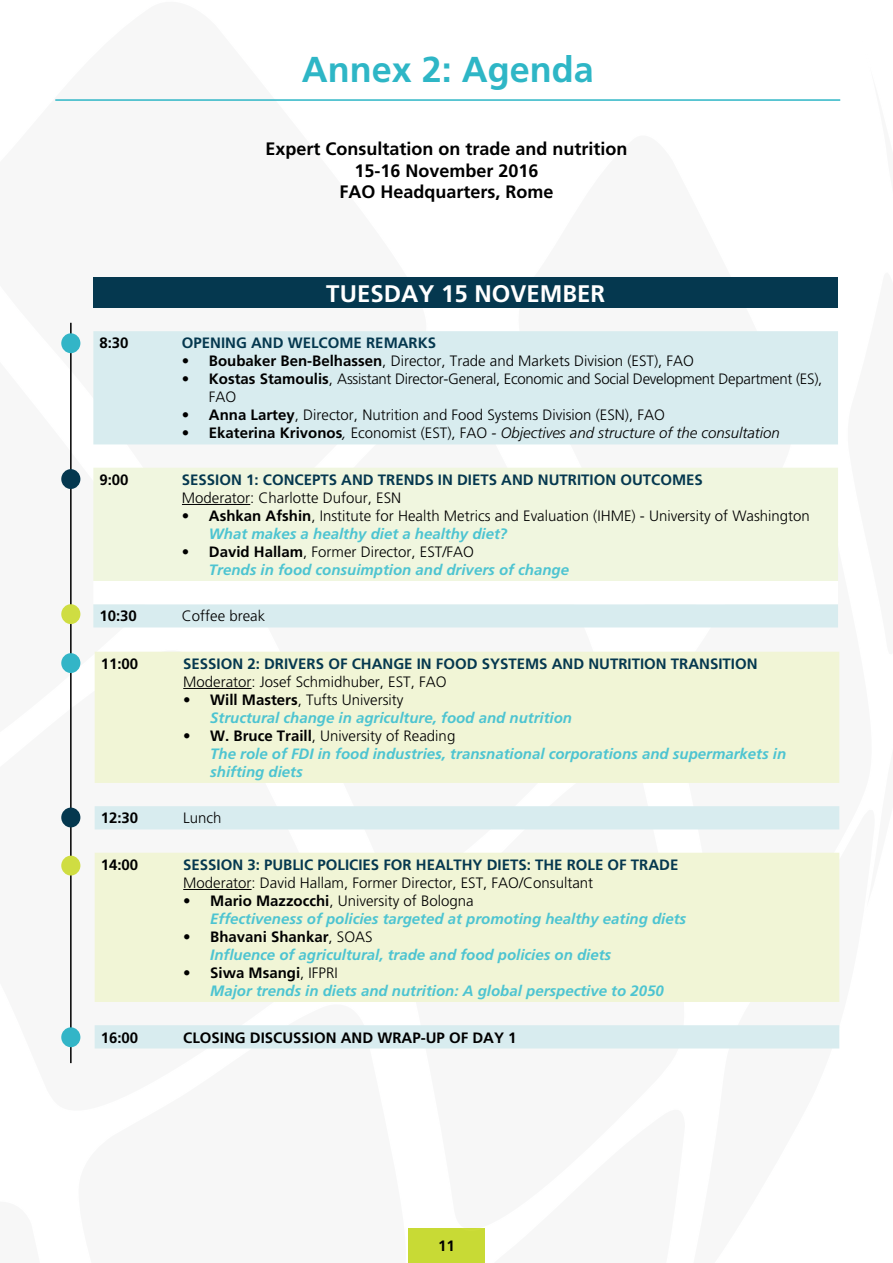
<style>
.page{position:relative;width:893px;height:1263px;background:#fff}
.page>*{position:absolute;margin:0;border:0;box-sizing:border-box;transform-origin:0 0}
.t1{font:700 36px "Frutiger LT Std";color:#2eb6c6}
.t2{font:700 24px "Frutiger LT Std";color:#fff}
.t3{font:700 18px/21.6px "Frutiger LT Std";color:#000;text-align:center}
.t4{font:italic 700 15px/18px "Frutiger LT Std";color:#4dc4d1}
.t5{font:300 15px/18px "Frutiger LT Std";color:#000}
.t6{font:700 15px "Frutiger LT Std";color:#05384f}
.t7{font:300 15px/18px "Frutiger LT Std";letter-spacing:-.02em;color:#000}
.t8{font:italic 300 15px "Frutiger LT Std";color:#000}
.t9{font:700 15px "Frutiger LT Std";color:#000}
.s1{font-weight:700}
.s2{font-weight:700;font-style:normal}
.s3{font-style:normal}
.s4{font-weight:700;font-style:italic;color:#4dc4d1}
.s5{font-style:normal;color:#000}
.s6{font-weight:300;font-style:normal;color:#000}
</style>
<div class="page">
<div style="left:408px;top:1229px;width:77px;height:34px;background:#c8da35"></div>
<svg style="left:672px;top:627px;width:168px;height:375px"></svg>
<svg style="left:61px;top:322px;width:109px;height:461px"></svg>
<hr style="left:55px;top:99px;width:785px;height:2px;background:#2eb6c6">
<div style="left:93px;top:278px;width:745px;height:30px;background:#05384f"></div>
<svg style="left:93px;top:331px;width:745px;height:296px;background:#ddedf0"></svg>
<div style="left:93px;top:468px;width:745px;height:113px;background:#f0f6df"></div>
<svg style="left:93px;top:581px;width:745px;height:23px"></svg>
<hr style="left:182px;top:504px;width:68px;height:1px;background:#000">
<hr style="left:70px;top:323px;width:2px;height:740px;background:#000">
<div style="left:61px;top:333px;width:19px;height:20px;background:#33b5c7;border-radius:50%"></div>
<div style="left:61px;top:469px;width:19px;height:20px;background:#05384f;border-radius:50%"></div>
<div style="left:61px;top:604px;width:19px;height:20px;background:#cfdd42;border-radius:50%"></div>
<svg style="left:95px;top:652px;width:744px;height:154px;background:#f2f5db"></svg>
<svg style="left:95px;top:806px;width:744px;height:242px;fill:#f1f5d6"></svg>
<hr style="left:183px;top:688px;width:69px;height:1px;background:#000">
<hr style="left:183px;top:889px;width:69px;height:1px;background:#000">
<div style="left:61px;top:653px;width:19px;height:20px;background:#33b5c7;border-radius:50%"></div>
<div style="left:61px;top:1027px;width:19px;height:20px;background:#33b5c7;border-radius:50%"></div>
<div style="left:61px;top:807px;width:19px;height:20px;background:#05384f;border-radius:50%"></div>
<div style="left:61px;top:856px;width:19px;height:19px;background:#cfdd42;border-radius:50%"></div>
<h1 class="t1" style="left:302px;top:49px;width:294px">Annex 2: Agenda</h1>
<p class="t3" style="left:265px;top:138px;width:364px">Expert Consultation on trade and nutrition<br>15-16 November 2016<br>FAO Headquarters, Rome</p>
<h2 class="t2" style="left:326px;top:279px;width:280px">TUESDAY 15 NOVEMBER</h2>
<p class="t9" style="left:99px;top:334px;width:31px">8:30</p>
<p class="t6" style="left:182px;top:334px;width:256px">OPENING AND WELCOME REMARKS</p>
<p class="t5" style="left:182px;top:352px;width:514px"><span class="s1">• Boubaker Ben-Belhassen</span>, Director, Trade and Markets Division (EST), FAO</p>
<p class="t7" style="left:209px;top:370px;width:615px;text-indent:-27px"><span class="s1">• Kostas Stamoulis</span>, Assistant Director-General, Economic and Social Development Department (ES),<br>FAO</p>
<p class="t5" style="left:182px;top:406px;width:484px"><span class="s1">• Anna Lartey</span>, Director, Nutrition and Food Systems Division (ESN), FAO</p>
<p class="t8" style="left:182px;top:425px;width:599px"><span class="s2">• Ekaterina Krivonos</span>, <span class="s3">Economist (EST), FAO</span> - Objectives and structure of the consultation</p>
<p class="t9" style="left:99px;top:471px;width:31px">9:00</p>
<p class="t6" style="left:182px;top:471px;width:522px">SESSION 1: CONCEPTS AND TRENDS IN DIETS AND NUTRITION OUTCOMES</p>
<p class="t5" style="left:182px;top:489px;width:221px">Moderator: Charlotte Dufour, ESN</p>
<p class="t5" style="left:209px;top:507px;width:602px;text-indent:-27px"><span class="s1">• Ashkan Afshin</span>, Institute for Health Metrics and Evaluation (IHME) - University of Washington<br><span class="s4">What makes a healthy diet a healthy diet?</span></p>
<p class="t4" style="left:209px;top:543px;width:362px;text-indent:-27px"><span class="s5">• David Hallam</span><span class="s6">, Former Director, EST/FAO<br></span>Trends in food consuimption and drivers of change</p>
<p class="t9" style="left:99px;top:607px;width:39px">10:30</p>
<p class="t5" style="left:182px;top:607px;width:85px">Coffee break</p>
<p class="t9" style="left:101px;top:655px;width:39px">11:00</p>
<p class="t6" style="left:183px;top:655px;width:576px">SESSION 2: DRIVERS OF CHANGE IN FOOD SYSTEMS AND NUTRITION TRANSITION</p>
<p class="t5" style="left:183px;top:673px;width:265px">Moderator: Josef Schmidhuber, EST, FAO</p>
<p class="t4" style="left:210px;top:691px;width:363px;text-indent:-27px"><span class="s5">• Will Masters</span><span class="s6">, Tufts University<br></span>Structural change in agriculture, food and nutrition</p>
<p class="t4" style="left:210px;top:727px;width:577px;text-indent:-27px"><span class="s5">• W. Bruce Traill</span><span class="s6">, University of Reading<br></span>The role of FDI in food industries, transnational corporations and supermarkets in shifting diets</p>
<p class="t9" style="left:101px;top:809px;width:39px">12:30</p>
<p class="t5" style="left:183px;top:809px;width:40px">Lunch</p>
<p class="t9" style="left:101px;top:856px;width:39px">14:00</p>
<p class="t6" style="left:183px;top:856px;width:497px">SESSION 3: PUBLIC POLICIES FOR HEALTHY DIETS: THE ROLE OF TRADE</p>
<p class="t5" style="left:183px;top:874px;width:412px">Moderator: David Hallam, Former Director, EST, FAO/Consultant</p>
<p class="t4" style="left:210px;top:892px;width:477px;text-indent:-27px"><span class="s5">• Mario Mazzocchi</span><span class="s6">, University of Bologna<br></span>Effectiveness of policies targeted at promoting healthy eating diets</p>
<p class="t4" style="left:210px;top:928px;width:402px;text-indent:-27px"><span class="s5">• Bhavani Shankar</span><span class="s6">, SOAS<br></span>Influence of agricultural, trade and food policies on diets</p>
<p class="t4" style="left:210px;top:964px;width:455px;text-indent:-27px"><span class="s5">• Siwa Msangi</span><span class="s6">, IFPRI<br></span>Major trends in diets and nutrition: A global perspective to 2050</p>
<p class="t9" style="left:101px;top:1028px;width:39px">16:00</p>
<p class="t9" style="left:183px;top:1028px;width:335px">CLOSING DISCUSSION AND WRAP-UP OF DAY 1</p>
<p class="t9" style="left:438px;top:1237px;width:18px">11</p>
</div>
